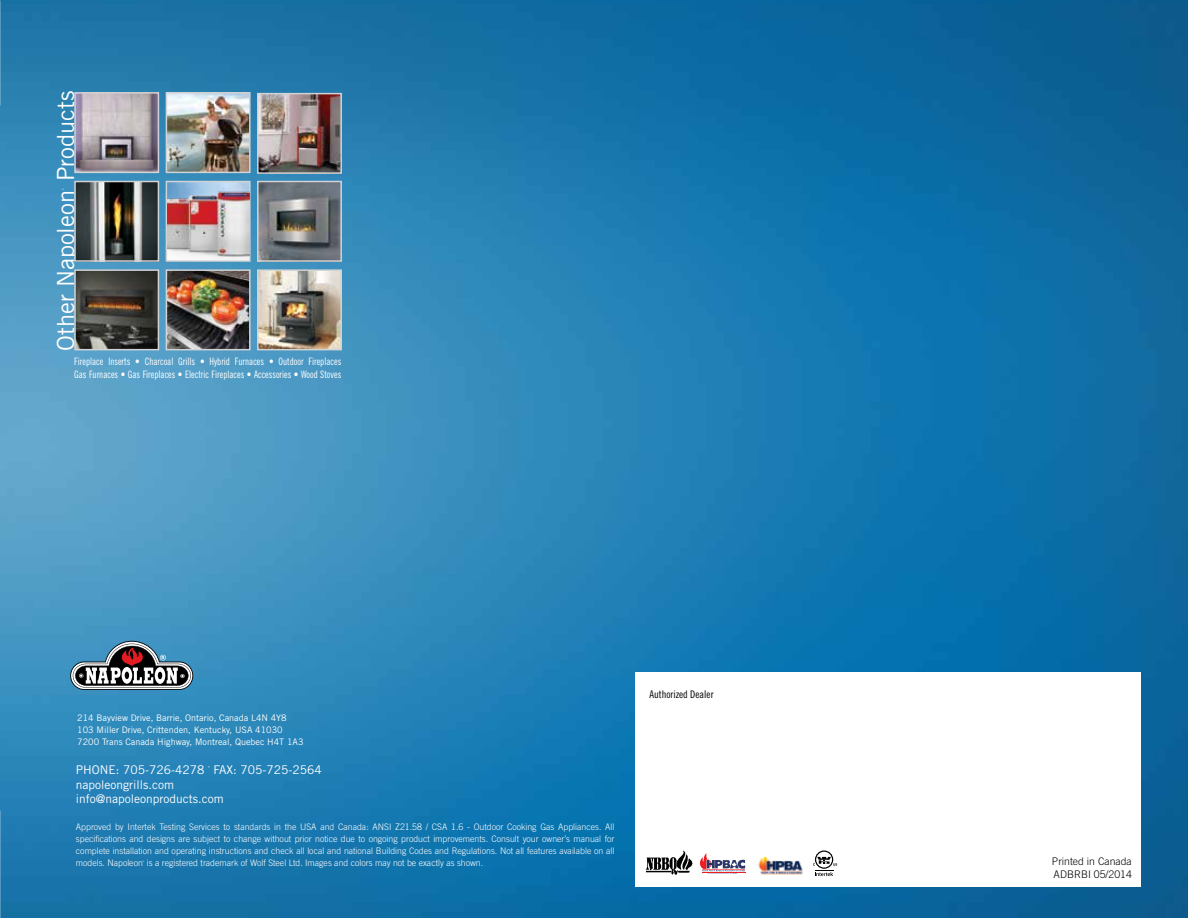
<style>
.page{position:relative;width:1188px;height:918px;background:#fff}
.page>*{position:absolute;margin:0;border:0;box-sizing:border-box;transform-origin:0 0}
.t1{font:23.7px "Trade Gothic LT Std";color:#fff}
.t2{font:12px/14.4px "Trade Gothic LT Std";color:#fff}
.t3{font:300 10.5px/12.6px "Trade Gothic LT Std";color:#000}
.t4{font:10.5px "Trade Gothic LT Std Cn 18";color:#000}
.t5{font:10.2px/12.3px "Trade Gothic LT Std Cn 18";color:#fff;scale:.9 1}
.t6{font:300 9px/12px "Trade Gothic LT Std";color:#fff;text-align:justify}
.t7{font:9px/12px "Trade Gothic LT Std";color:#fff}
.t8{font:3px "Trade Gothic LT Std";color:#fff}
.t9{font:1.95px "Trade Gothic LT Std";color:#fff}
.t10{font:300 1.8px "Trade Gothic LT Std";color:#fff}
</style>
<div class="page">
<img style="left:0;top:0;width:1188px;height:918px">
<div style="left:636px;top:672px;width:505px;height:214px;background:#fff"></div>
<svg style="left:813px;top:850px;width:24px;height:26px"></svg>
<img style="left:758px;top:858px;width:45px;height:17px">
<svg style="left:700px;top:853px;width:45px;height:21px"></svg>
<img style="left:645px;top:850px;width:48px;height:25px">
<img style="left:260px;top:96px;width:79px;height:75px">
<div style="left:257px;top:93px;width:85px;height:81px;border:2px solid #d1d3d4"></div>
<img style="left:169px;top:95px;width:79px;height:75px">
<div style="left:166px;top:92px;width:85px;height:81px;border:2px solid #d1d3d4"></div>
<img style="left:260px;top:184px;width:79px;height:75px">
<div style="left:257px;top:181px;width:85px;height:81px;border:2px solid #d1d3d4"></div>
<div style="left:166px;top:181px;width:85px;height:81px;border:2px solid #d1d3d4"></div>
<img style="left:167px;top:182px;width:82px;height:78px">
<img style="left:260px;top:272px;width:79px;height:75px">
<div style="left:257px;top:269px;width:85px;height:81px;border:2px solid #d1d3d4"></div>
<img style="left:169px;top:272px;width:79px;height:75px">
<div style="left:166px;top:269px;width:85px;height:81px;border:2px solid #d1d3d4"></div>
<img style="left:77px;top:95px;width:79px;height:75px">
<div style="left:74px;top:92px;width:85px;height:81px;border:2px solid #d1d3d4"></div>
<img style="left:77px;top:184px;width:79px;height:75px">
<div style="left:74px;top:181px;width:85px;height:81px;border:2px solid #d1d3d4"></div>
<img style="left:77px;top:272px;width:79px;height:75px">
<div style="left:74px;top:269px;width:85px;height:81px;border:2px solid #d1d3d4"></div>
<svg style="left:70px;top:641px;width:123px;height:49px"></svg>
<img style="left:0;top:0;width:1px;height:106px">
<img style="left:0;top:810px;width:1px;height:108px">
<h1 class="t1" style="left:51px;top:351px;width:262px;rotate:-90deg">Other Napoleon Products</h1>
<p class="t9" style="left:62px;top:190px;width:3px;rotate:-90deg">®</p>
<p class="t5" style="left:74px;top:356px;width:298px">Fireplace Inserts • Charcoal Grills • Hybrid Furnaces • Outdoor Fireplaces<br>Gas Furnaces • Gas Fireplaces • Electric Fireplaces • Accessories • Wood Stoves</p>
<p class="t7" style="left:77px;top:711px;width:228px">214 Bayview Drive, Barrie, Ontario, Canada L4N 4Y8<br>103 Miller Drive, Crittenden, Kentucky, USA 41030<br>7200 Trans Canada Highway, Montreal, Quebec H4T 1A3</p>
<h2 class="t2" style="left:76px;top:763px;width:130px">PHONE: 705-726-4278</h2>
<p class="t8" style="left:208px;top:765px;width:3px">•</p>
<h2 class="t2" style="left:213px;top:763px;width:110px">FAX: 705-725-2564</h2>
<h2 class="t2" style="left:76px;top:777px;width:149px">napoleongrills.com info@napoleonproducts.com</h2>
<p class="t6" style="left:76px;top:821px;width:540px">Approved by Intertek Testing Services to standards in the USA and Canada: ANSI Z21.58 / CSA 1.6 - Outdoor Cooking Gas Appliances. All specifications and designs are subject to change without prior notice due to ongoing product improvements. Consult your owner’s manual for complete installation and operating instructions and check all local and national Building Codes and Regulations. Not all features available on all models. Napoleon is a registered trademark of Wolf Steel Ltd. Images and colors may not be exactly as shown.</p>
<p class="t10" style="left:143px;top:860px;width:3px">®</p>
<p class="t4" style="left:649px;top:688px;width:66px">Authorized Dealer</p>
<p class="t3" style="left:1052px;top:855px;width:81px">Printed in Canada<br>ADBRBI 05/2014</p>
</div>
